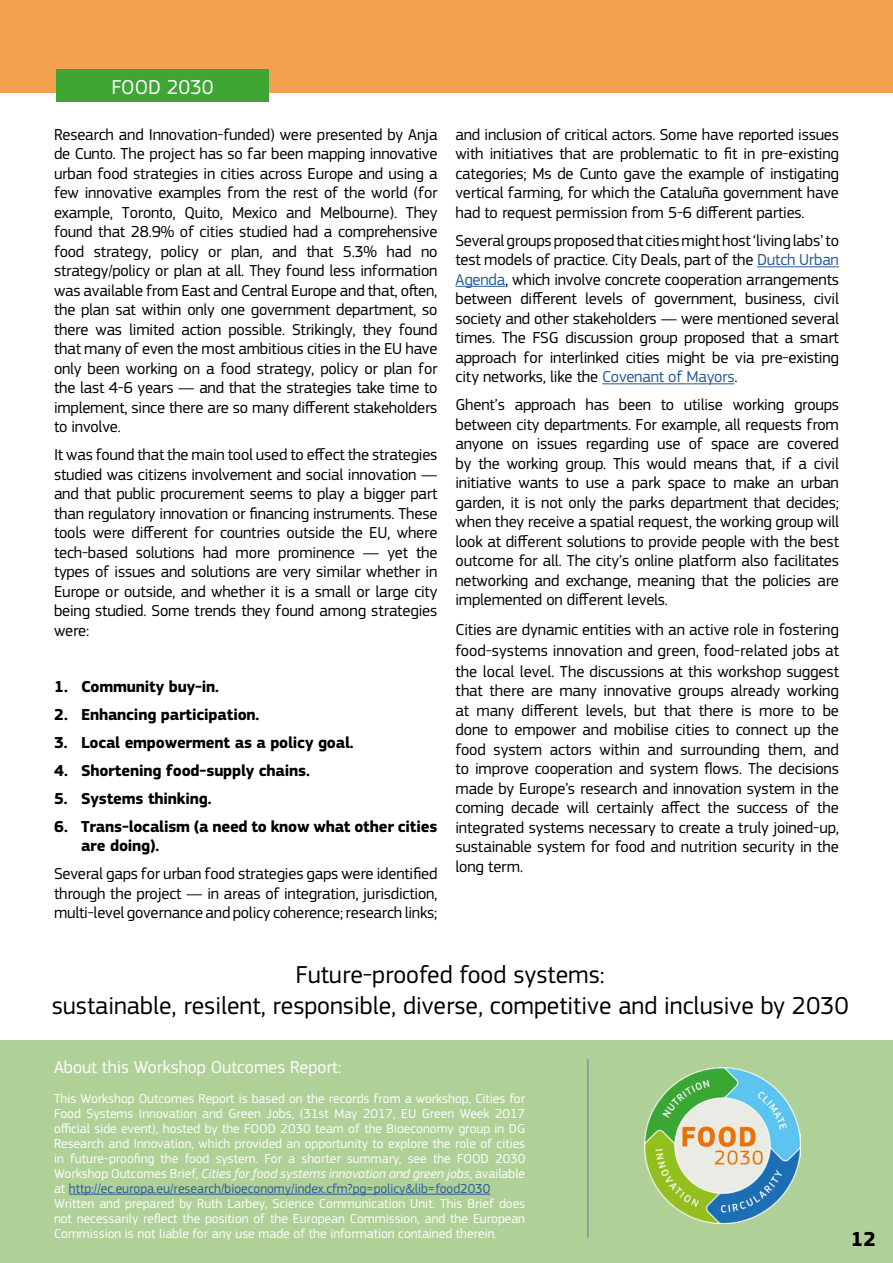
<style>
.page{position:relative;width:893px;height:1263px;background:#fff}
.page>*{position:absolute;margin:0;border:0;box-sizing:border-box;transform-origin:0 0}
.t1{font:25.5px/30.6px "EC Square Sans Pro";color:#000;text-align:center}
.t2{font:21px "EC Square Sans Pro";color:#fff}
.t3{font:700 21px "EC Square Sans Pro";color:#000}
.Body_text{font:18px "EC Square Sans Pro";color:#fff}
.Body_text-2{font:16.5px/19.5px "EC Square Sans Pro";letter-spacing:-.01em;color:#000;text-align:justify}
.t4{font:700 16.5px/19.5px "EC Square Sans Pro";letter-spacing:-.01em;color:#000}
.Body_text-3{font:13.5px/15px "EC Square Sans Pro";color:#fff;text-align:justify}
.s1{color:#275b9b}
.s2{font-style:italic}
</style>
<div class="page">
<div style="left:0;top:1040px;width:893px;height:223px;background:#afd097"></div>
<hr style="left:587px;top:1059px;width:1px;height:179px;background:#767dbc">
<div style="left:0;top:0;width:893px;height:92px;background:#f2a151"></div>
<div style="left:56px;top:69px;width:213px;height:33px;background:#3fa535"></div>
<hr style="left:69px;top:1194px;width:421px;height:1px;background:#275b9b">
<img style="left:644px;top:1067px;width:156px;height:157px">
<hr style="left:757px;top:266px;width:82px;height:1px;background:#275b9b">
<hr style="left:455px;top:286px;width:50px;height:1px;background:#275b9b">
<hr style="left:602px;top:383px;width:132px;height:1px;background:#275b9b">
<p class="t2" style="left:111px;top:74px;width:103px">FOOD 2030</p>
<p class="Body_text-2" style="left:54px;top:125px;width:385px">Research and Innovation-funded) were presented by Anja de Cunto. The project has so far been mapping innovative urban food strategies in cities across Europe and using a few innovative examples from the rest of the world (for example, Toronto, Quito, Mexico and Melbourne). They found that 28.9% of cities studied had a comprehensive food strategy, policy or plan, and that 5.3% had no strategy/policy or plan at all. They found less information was available from East and Central Europe and that, often, the plan sat within only one government department, so there was limited action possible. Strikingly, they found that many of even the most ambitious cities in the EU have only been working on a food strategy, policy or plan for the last 4-6 years — and that the strategies take time to implement, since there are so many different stakeholders to involve.</p>
<p class="Body_text-2" style="left:54px;top:445px;width:385px">It was found that the main tool used to effect the strategies studied was citizens involvement and social innovation — and that public procurement seems to play a bigger part than regulatory innovation or financing instruments. These tools were different for countries outside the EU, where tech-based solutions had more prominence — yet the types of issues and solutions are very similar whether in Europe or outside, and whether it is a small or large city being studied. Some trends they found among strategies were:</p>
<p class="t4" style="left:54px;top:677px;width:166px">1. Community buy-in.</p>
<p class="t4" style="left:54px;top:705px;width:207px">2. Enhancing participation.</p>
<p class="t4" style="left:54px;top:733px;width:301px">3. Local empowerment as a policy goal.</p>
<p class="t4" style="left:54px;top:761px;width:257px">4. Shortening food-supply chains.</p>
<p class="t4" style="left:54px;top:789px;width:159px">5. Systems thinking.</p>
<p class="t4" style="left:81px;top:817px;width:358px;text-indent:-27px">6. Trans-localism (a need to know what other cities are doing).</p>
<p class="Body_text-2" style="left:54px;top:864px;width:385px">Several gaps for urban food strategies gaps were identified through the project — in areas of integration, jurisdiction, multi-level governance and policy coherence; research links;</p>
<p class="Body_text-2" style="left:455px;top:125px;width:385px">and inclusion of critical actors. Some have reported issues with initiatives that are problematic to fit in pre-existing categories; Ms de Cunto gave the example of instigating vertical farming, for which the Cataluña government have had to request permission from 5-6 different parties.</p>
<p class="Body_text-2" style="left:455px;top:231px;width:385px">Several groups proposed that cities might host ‘living labs’ to test models of practice. City Deals, part of the <span class="s1">Dutch Urban Agenda</span>, which involve concrete cooperation arrangements between different levels of government, business, civil society and other stakeholders — were mentioned several times. The FSG discussion group proposed that a smart approach for interlinked cities might be via pre-existing city networks, like the <span class="s1">Covenant of Mayors</span>.</p>
<p class="Body_text-2" style="left:455px;top:395px;width:385px">Ghent’s approach has been to utilise working groups between city departments. For example, all requests from anyone on issues regarding use of space are covered by the working group. This would means that, if a civil initiative wants to use a park space to make an urban garden, it is not only the parks department that decides; when they receive a spatial request, the working group will look at different solutions to provide people with the best outcome for all. The city’s online platform also facilitates networking and exchange, meaning that the policies are implemented on different levels.</p>
<p class="Body_text-2" style="left:455px;top:619px;width:385px;line-height:21px">Cities are dynamic entities with an active role in fostering food-systems innovation and green, food-related jobs at the local level. The discussions at this workshop suggest</p>
<p class="Body_text-2" style="left:455px;top:681px;width:385px">that there are many innovative groups already working at many different levels, but that there is more to be done to empower and mobilise cities to connect up the food system actors within and surrounding them, and to improve cooperation and system flows. The decisions made by Europe’s research and innovation system in the coming decade will certainly affect the success of the integrated systems necessary to create a truly joined-up, sustainable system for food and nutrition security in the long term.</p>
<h1 class="t1" style="left:52px;top:959px;width:798px">Future-proofed food systems:<br>sustainable, resilent, responsible, diverse, competitive and inclusive by 2030</h1>
<p class="Body_text" style="left:54px;top:1056px;width:289px">About this Workshop Outcomes Report:</p>
<p class="Body_text-3" style="left:54px;top:1091px;width:473px">This Workshop Outcomes Report is based on the records from a workshop, Cities for Food Systems Innovation and Green Jobs, (31st May 2017, EU Green Week 2017 official side event), hosted by the FOOD 2030 team of the Bioeconomy group in DG Research and Innovation, which provided an opportunity to explore the role of cities in future-proofing the food system. For a shorter summary, see the FOOD 2030<br>Workshop Outcomes Brief, <span class="s2">Cities for food systems innovation and green jobs</span>, available at <span class="s1">http://ec.europa.eu/research/bioeconomy/index.cfm?pg=policy&amp;lib=food2030</span></p>
<p class="Body_text-3" style="left:54px;top:1196px;width:473px">Written and prepared by Ruth Larbey, Science Communication Unit. This Brief does not necessarily reflect the position of the European Commission, and the European Commission is not liable for any use made of the information contained therein.</p>
<p class="t3" style="left:851px;top:1226px;width:27px">12</p>
</div>
